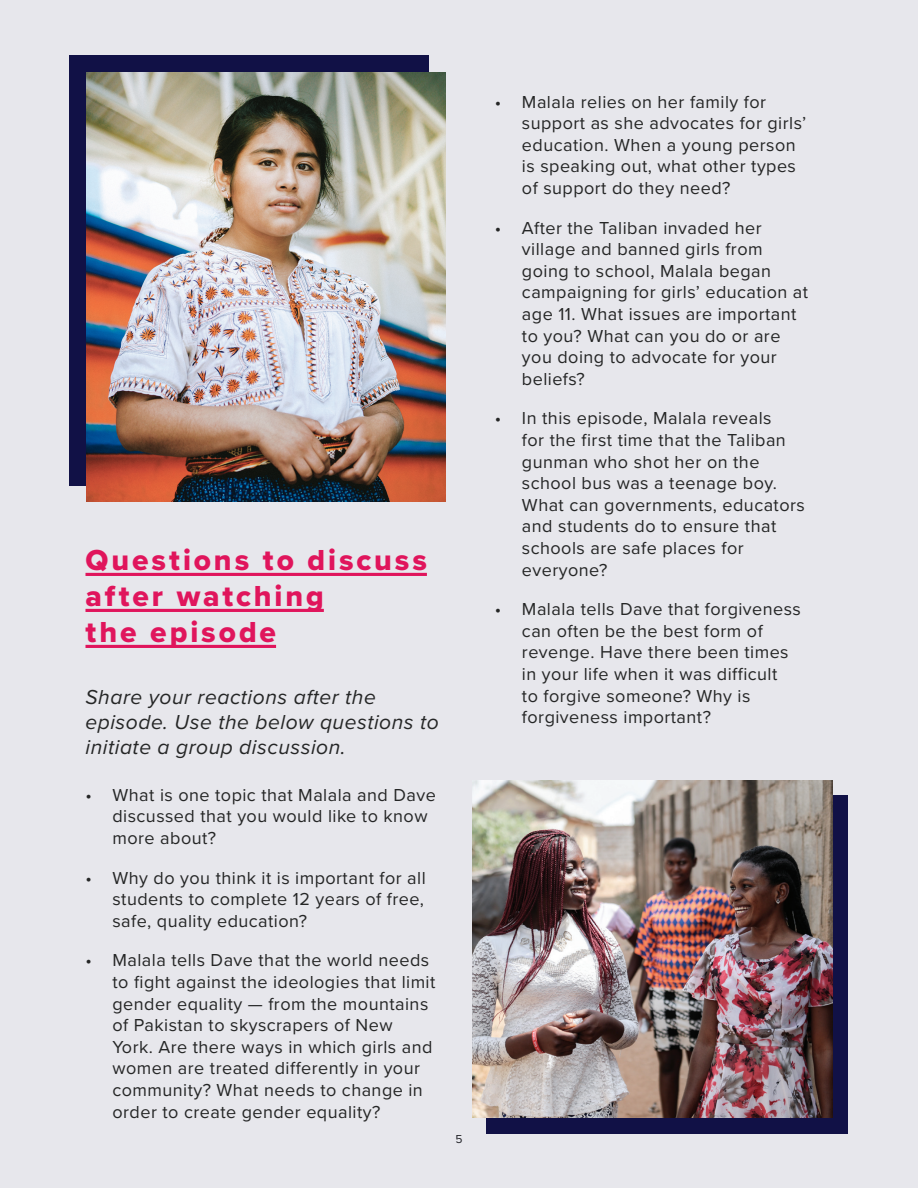
<style>
.page{position:relative;width:918px;height:1188px;background:#e7e7ec}
.page>*{position:absolute;margin:0;border:0;box-sizing:border-box;transform-origin:0 0}
.t1{font:30px/36px "Proxima Nova Extrabld";letter-spacing:.095em;color:#e0155c}
.t2{font:italic 21px/25.2px "Proxima Nova";letter-spacing:.025em;color:#252626}
.t3{font:18px/21.6px "Proxima Nova";letter-spacing:.025em;color:#252626}
.t4{font:12px "Proxima Nova";color:#252626}
</style>
<div class="page">
<div style="left:486px;top:796px;width:362px;height:338px;background:#111146"></div>
<div style="left:69px;top:56px;width:360px;height:430px;background:#111146"></div>
<img style="left:86px;top:72px;width:360px;height:430px">
<img style="left:472px;top:781px;width:360px;height:336px">
<hr style="left:86px;top:573px;width:341px;height:3px;background:#e0155c">
<hr style="left:86px;top:609px;width:238px;height:3px;background:#e0155c">
<hr style="left:86px;top:645px;width:190px;height:3px;background:#e0155c">
<h1 class="t1" style="left:86px;top:542px;width:343px">Questions to discuss after watching<br>the episode</h1>
<p class="t2" style="left:86px;top:683px;width:355px">Share your reactions after the episode. Use the below questions to initiate a group discussion.</p>
<p class="t3" style="left:112px;top:783px;width:325px;text-indent:-27px">• What is one topic that Malala and Dave discussed that you would like to know more about?</p>
<p class="t3" style="left:112px;top:866px;width:315px;text-align:justify;text-indent:-27px">• Why do you think it is important for all students to complete 12 years of free, safe, quality education?</p>
<p class="t3" style="left:112px;top:949px;width:324px;text-indent:-27px">• Malala tells Dave that the world needs to fight against the ideologies that limit gender equality — from the mountains of Pakistan to skyscrapers of New York. Are there ways in which girls and women are treated differently in your community? What needs to change in order to create gender equality?</p>
<p class="t4" style="left:455px;top:1131px;width:9px">5</p>
<p class="t3" style="left:522px;top:90px;width:286px;text-indent:-27px">• Malala relies on her family for support as she advocates for girls’ education. When a young person is speaking out, what other types of support do they need?</p>
<p class="t3" style="left:522px;top:216px;width:288px;text-indent:-27px">• After the Taliban invaded her village and banned girls from going to school, Malala began campaigning for girls’ education at age 11. What issues are important to you? What can you do or are you doing to advocate for your beliefs?</p>
<p class="t3" style="left:522px;top:407px;width:284px;text-indent:-27px">• In this episode, Malala reveals<br>for the first time that the Taliban gunman who shot her on the school bus was a teenage boy.<br>What can governments, educators and students do to ensure that schools are safe places for everyone?</p>
<p class="t3" style="left:522px;top:598px;width:280px;text-indent:-27px">• Malala tells Dave that forgiveness can often be the best form of revenge. Have there been times in your life when it was difficult<br>to forgive someone? Why is forgiveness important?</p>
</div>
